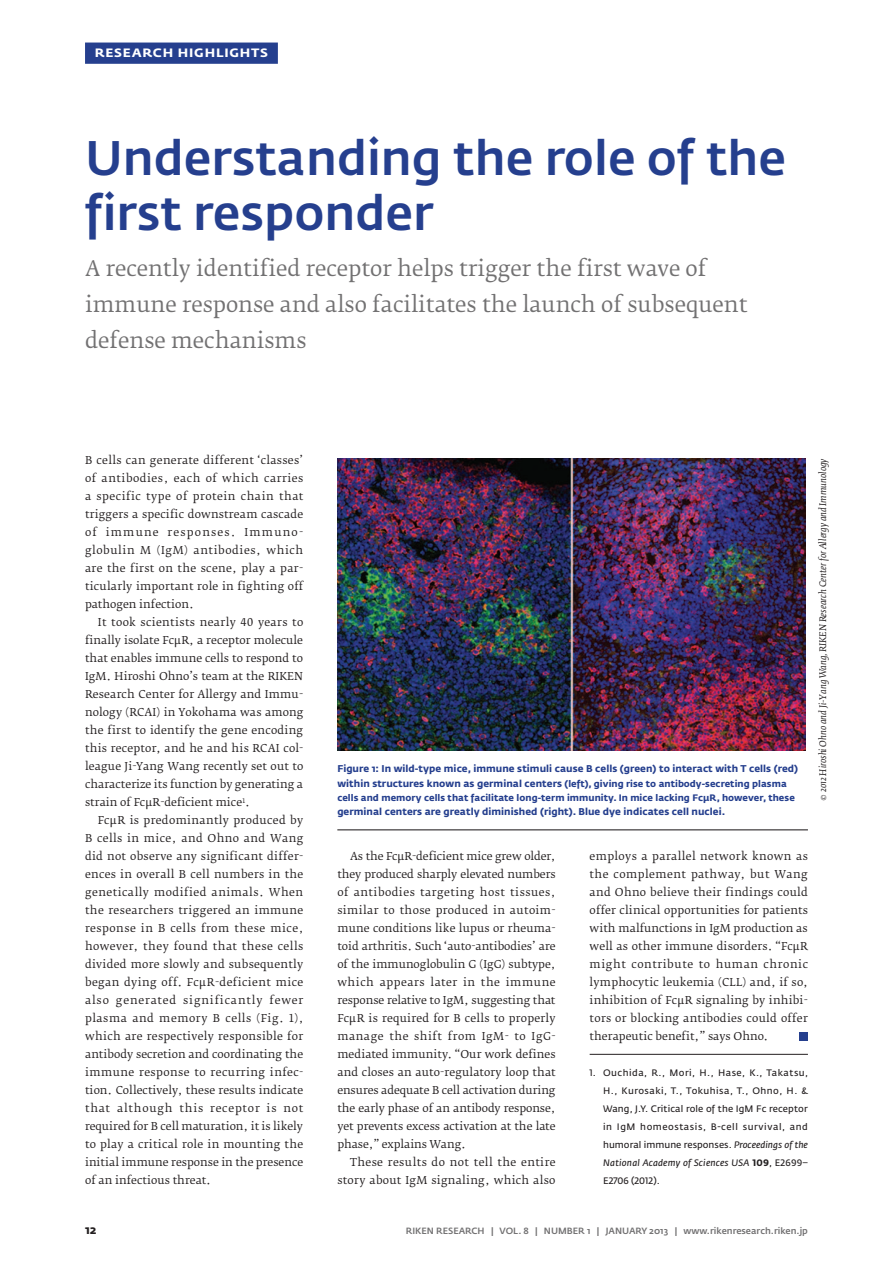
<style>
.page{position:relative;width:893px;height:1263px;background:#fff}
.page>*{position:absolute;margin:0;border:0;box-sizing:border-box;transform-origin:0 0}
.HL_Title{font:500 48px/55.5px "Fedra Sans Pro";color:#253f8e}
.HL_Abstract{font:21px/36px "Fedra Serif B Pro";color:#727172}
.t1{font:700 12px "Fedra Sans Pro";letter-spacing:.06em;color:#fff;scale:1.1 1}
.t2{font:700 12px "Fedra Sans Pro";color:#231f20}
.Body_Last__Ruled{font:10.8px/18px "Fedra Serif B Pro";color:#231f20;text-align:justify}
.Body_First{font:10.8px/18px "Fedra Serif B Pro";letter-spacing:.02em;color:#231f20;text-align:justify}
.Body_Last__Ruled-2{font:10.8px/18px "Fedra Serif B Pro";letter-spacing:.03em;color:#231f20;text-align:right}
.HL_Figure_Legend__R{font:700 9.75px "Fedra Sans Pro";letter-spacing:.005em;color:#253f8e}
.Reference{font:600 9.3px/18px "Fedra Sans Pro";letter-spacing:.005em;color:#231f20;text-align:justify}
.HL_Figure_Legend__R-2{font:700 9.3px/14.5px "Fedra Sans Pro";letter-spacing:.005em;color:#253f8e}
.Copyright{font:italic 9px "Fedra Serif B Pro";color:#231f20}
.t3{font:500 9px "Fedra Sans Pro";color:#727172}
.s1{font-size:9.75px}
.s2{font-style:italic}
.s3{font-weight:700}
</style>
<div class="page">
<div style="left:85px;top:43px;width:193px;height:21px;background:#253f8e"></div>
<hr style="left:590px;top:1054px;width:218px;height:1px;background:#231f20">
<div style="left:800px;top:1032px;width:8px;height:8px;background:#253f8e"></div>
<img style="left:337px;top:458px;width:468px;height:292px">
<hr style="left:337px;top:829px;width:471px;height:1px;background:#231f20">
<p class="t1" style="left:95px;top:46px;width:159px">RESEARCH HIGHLIGHTS</p>
<p class="HL_Title" style="left:85px;top:130px;width:703px">Understanding the role of the first responder</p>
<p class="HL_Abstract" style="left:85px;top:250px;width:664px">A recently identified receptor helps trigger the first wave of immune response and also facilitates the launch of subsequent defense mechanisms</p>
<p class="Body_First" style="left:85px;top:451px;width:220px">B cells can generate different ‘classes’ of antibodies, each of which carries a specific type of protein chain that triggers a specific downstream cascade of immune responses. Immuno&shy;globulin M (IgM) antibodies, which are the first on the scene, play a par&shy;ticularly important role in fighting off pathogen infection.</p>
<p class="Body_Last__Ruled" style="left:85px;top:613px;width:220px;text-indent:13px">It took scientists nearly 40 years to finally isolate FcμR, a receptor molecule that enables immune cells to respond to IgM. Hiroshi Ohno’s team at the RIKEN Research Center for Allergy and Immu&shy;nology (RCAI) in Yokohama was among the first to identify the gene encoding this receptor, and he and his RCAI col&shy;league Ji-Yang Wang recently set out to characterize its function by generating a strain of FcμR-deficient mice<sup>1</sup>.</p>
<p class="Body_Last__Ruled" style="left:85px;top:811px;width:220px;text-indent:13px">FcμR is predominantly produced by B cells in mice, and Ohno and Wang did not observe any significant differ&shy;ences in overall B cell numbers in the genetically modified animals. When the researchers triggered an immune response in B cells from these mice, however, they found that these cells divided more slowly and subsequently began dying off. FcμR-deficient mice also generated significantly fewer plasma and memory B cells (Fig. 1), which are respectively responsible for antibody secretion and coordinating the immune response to recurring infec&shy;tion. Collectively, these results indicate that although this receptor is not required for B cell maturation, it is likely to play a critical role in mounting the initial immune response in the presence of an infectious threat.</p>
<p class="HL_Figure_Legend__R" style="left:337px;top:762px;width:462px">Figure 1: In wild-type mice, immune stimuli cause B cells (green) to interact with T cells (red)</p>
<p class="HL_Figure_Legend__R-2" style="left:337px;top:776px;width:459px"><span class="s1">within structures known as germinal centers</span> (left), giving rise to antibody-secreting plasma cells and memory cells that facilitate long-term immunity. In mice lacking FcμR, however, these</p>
<p class="HL_Figure_Legend__R" style="left:337px;top:806px;width:389px">germinal centers are greatly diminished (right). Blue dye indicates cell nuclei.</p>
<p class="Copyright" style="left:818px;top:801px;width:344px;rotate:-90deg">© 2012 Hiroshi Ohno and Ji-Yang Wang, RIKEN Research Center for Allergy and Immunology</p>
<p class="Body_Last__Ruled" style="left:337px;top:847px;width:220px;text-indent:13px">As the FcμR-deficient mice grew older, they produced sharply elevated numbers of antibodies targeting host tissues, similar to those produced in autoim&shy;mune conditions like lupus or rheuma&shy;toid arthritis. Such ‘auto-antibodies’ are of the immunoglobulin G (IgG) subtype, which appears later in the immune response relative to IgM, suggesting that FcμR is required for B cells to properly manage the shift from IgM- to IgG&shy;mediated immunity. “Our work defines and closes an auto-regulatory loop that ensures adequate B cell activation during the early phase of an antibody response, yet prevents excess activation at the late phase,” explains Wang.</p>
<p class="Body_Last__Ruled-2" style="left:337px;top:1153px;width:220px">These results do not tell the entire story about IgM signaling, which also</p>
<p class="Body_Last__Ruled" style="left:590px;top:847px;width:220px">employs a parallel network known as the complement pathway, but Wang and Ohno believe their findings could offer clinical opportunities for patients with malfunctions in IgM production as well as other immune disorders. “FcμR might contribute to human chronic lymphocytic leukemia (CLL) and, if so, inhibition of FcμR signaling by inhibi&shy;tors or blocking antibodies could offer therapeutic benefit,” says Ohno.</p>
<p class="Reference" style="left:603px;top:1064px;width:207px;text-indent:-14px">1. Ouchida, R., Mori, H., Hase, K., Takatsu, H., Kurosaki, T., Tokuhisa, T., Ohno, H. &amp; Wang, J.Y. Critical role of the IgM Fc receptor in IgM homeostasis, B-cell survival, and humoral immune responses. <span class="s2">Proceedings of the National Academy of Sciences USA</span> <span class="s3">109</span>, E2699– E2706 (2012).</p>
<p class="t2" style="left:85px;top:1222px;width:13px">12</p>
<p class="t3" style="left:406px;top:1225px;width:404px">RIKEN RESEARCH | VOL. 8 | NUMBER 1 | JANUARY 2013 | www.rikenresearch.riken.jp</p>
</div>
